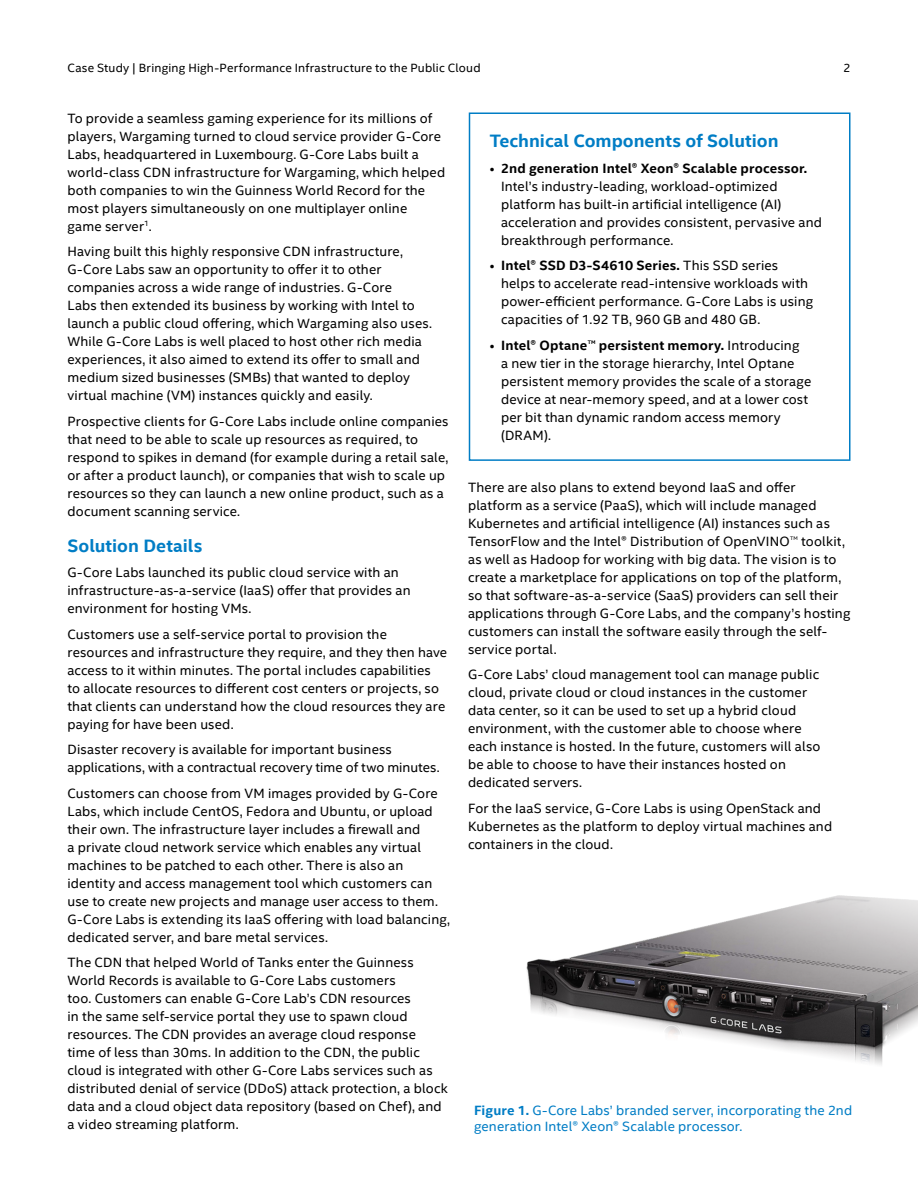
<style>
.page{position:relative;width:918px;height:1188px;background:#fff}
.page>*{position:absolute;margin:0;border:0;box-sizing:border-box;transform-origin:0 0}
.t1{font:700 18px "Intel Clear";color:#007dc5}
.t2{font:13.5px/18px "Intel Clear";letter-spacing:.01em;color:#000}
.t3{font:13.5px/16.5px "Intel Clear";letter-spacing:.015em;color:#007dc5}
.t4{font:700 13.5px "Intel Clear";letter-spacing:.01em;color:#000}
.t5{font:12px "Intel Clear";letter-spacing:.015em;color:#000}
.t6{font:5.25px "Intel Clear";color:#000}
.t7{font:700 5.25px "Intel Clear";color:#000}
.s1{font-weight:700}
.s2{font-weight:400}
</style>
<div class="page">
<div style="left:469px;top:112px;width:381px;height:349px;border:2px solid #007dc5"></div>
<img style="left:526px;top:895px;width:392px;height:170px">
<p class="t5" style="left:68px;top:60px;width:415px">Case Study | Bringing High-Performance Infrastructure to the Public Cloud</p>
<p class="t5" style="left:843px;top:60px;width:9px">2</p>
<p class="t2" style="left:68px;top:109px;width:379px">To provide a seamless gaming experience for its millions of players, Wargaming turned to cloud service provider G-Core Labs, headquartered in Luxembourg. G-Core Labs built a world-class CDN infrastructure for Wargaming, which helped both companies to win the Guinness World Record for the most players simultaneously on one multiplayer online<br>game server<sup>1</sup>.</p>
<p class="t2" style="left:68px;top:242px;width:366px">Having built this highly responsive CDN infrastructure, G-Core Labs saw an opportunity to offer it to other companies across a wide range of industries. G-Core<br>Labs then extended its business by working with Intel to launch a public cloud offering, which Wargaming also uses.<br>While G-Core Labs is well placed to host other rich media experiences, it also aimed to extend its offer to small and medium sized businesses (SMBs) that wanted to deploy virtual machine (VM) instances quickly and easily.</p>
<p class="t2" style="left:68px;top:412px;width:383px">Prospective clients for G-Core Labs include online companies that need to be able to scale up resources as required, to respond to spikes in demand (for example during a retail sale, or after a product launch), or companies that wish to scale up resources so they can launch a new online product, such as a document scanning service.</p>
<h1 class="t1" style="left:68px;top:533px;width:136px">Solution Details</h1>
<p class="t2" style="left:68px;top:563px;width:345px">G-Core Labs launched its public cloud service with an infrastructure-as-a-service (IaaS) offer that provides an environment for hosting VMs.</p>
<p class="t2" style="left:68px;top:625px;width:381px">Customers use a self-service portal to provision the resources and infrastructure they require, and they then have access to it within minutes. The portal includes capabilities<br>to allocate resources to different cost centers or projects, so that clients can understand how the cloud resources they are paying for have been used.</p>
<p class="t2" style="left:68px;top:740px;width:374px">Disaster recovery is available for important business applications, with a contractual recovery time of two minutes.</p>
<p class="t2" style="left:68px;top:784px;width:384px">Customers can choose from VM images provided by G-Core Labs, which include CentOS, Fedora and Ubuntu, or upload their own. The infrastructure layer includes a firewall and<br>a private cloud network service which enables any virtual machines to be patched to each other. There is also an identity and access management tool which customers can use to create new projects and manage user access to them.<br>G-Core Labs is extending its IaaS offering with load balancing, dedicated server, and bare metal services.</p>
<p class="t2" style="left:68px;top:953px;width:382px">The CDN that helped World of Tanks enter the Guinness World Records is available to G-Core Labs customers<br>too. Customers can enable G-Core Lab’s CDN resources<br>in the same self-service portal they use to spawn cloud resources. The CDN provides an average cloud response<br>time of less than 30ms. In addition to the CDN, the public cloud is integrated with other G-Core Labs services such as distributed denial of service (DDoS) attack protection, a block data and a cloud object data repository (based on Chef), and a video streaming platform.</p>
<h1 class="t1" style="left:490px;top:129px;width:290px">Technical Components of Solution</h1>
<p class="t2" style="left:501px;top:159px;width:322px;text-indent:-11px">• <span class="s1">2nd generation Intel® Xeon® Scalable processor.<br></span>Intel’s industry-leading, workload-optimized platform has built-in artificial intelligence (AI) acceleration and provides consistent, pervasive and breakthrough performance.</p>
<p class="t2" style="left:501px;top:256px;width:314px;text-indent:-11px">• <span class="s1">Intel® SSD D3-S4610 Series.</span> This SSD series helps to accelerate read-intensive workloads with power-efficient performance. G-Core Labs is using capacities of 1.92 TB, 960 GB and 480 GB.</p>
<p class="t4" style="left:490px;top:336px;width:99px"><span class="s2">•</span> Intel® Optane</p>
<p class="t7" style="left:588px;top:338px;width:9px">TM</p>
<p class="t2" style="left:501px;top:336px;width:312px;text-indent:98px"><span class="s1">persistent memory.</span> Introducing<br>a new tier in the storage hierarchy, Intel Optane persistent memory provides the scale of a storage device at near-memory speed, and at a lower cost per bit than dynamic random access memory (DRAM).</p>
<p class="t2" style="left:468px;top:478px;width:363px">There are also plans to extend beyond IaaS and offer platform as a service (PaaS), which will include managed Kubernetes and artificial intelligence (AI) instances such as TensorFlow and the Intel® Distribution of OpenVINO</p>
<p class="t2" style="left:468px;top:532px;width:384px;text-indent:333px">toolkit, as well as Hadoop for working with big data. The vision is to create a marketplace for applications on top of the platform, so that software-as-a-service (SaaS) providers can sell their applications through G-Core Labs, and the company’s hosting customers can install the software easily through the self&shy;service portal.</p>
<p class="t2" style="left:468px;top:665px;width:354px">G-Core Labs’ cloud management tool can manage public cloud, private cloud or cloud instances in the customer data center, so it can be used to set up a hybrid cloud environment, with the customer able to choose where each instance is hosted. In the future, customers will also be able to choose to have their instances hosted on dedicated servers.</p>
<p class="t2" style="left:468px;top:799px;width:366px">For the IaaS service, G-Core Labs is using OpenStack and<br>Kubernetes as the platform to deploy virtual machines and containers in the cloud.</p>
<p class="t6" style="left:790px;top:534px;width:9px">TM</p>
<p class="t3" style="left:474px;top:1101px;width:380px"><span class="s1">Figure 1.</span> G-Core Labs’ branded server, incorporating the 2nd generation Intel® Xeon® Scalable processor.</p>
</div>
